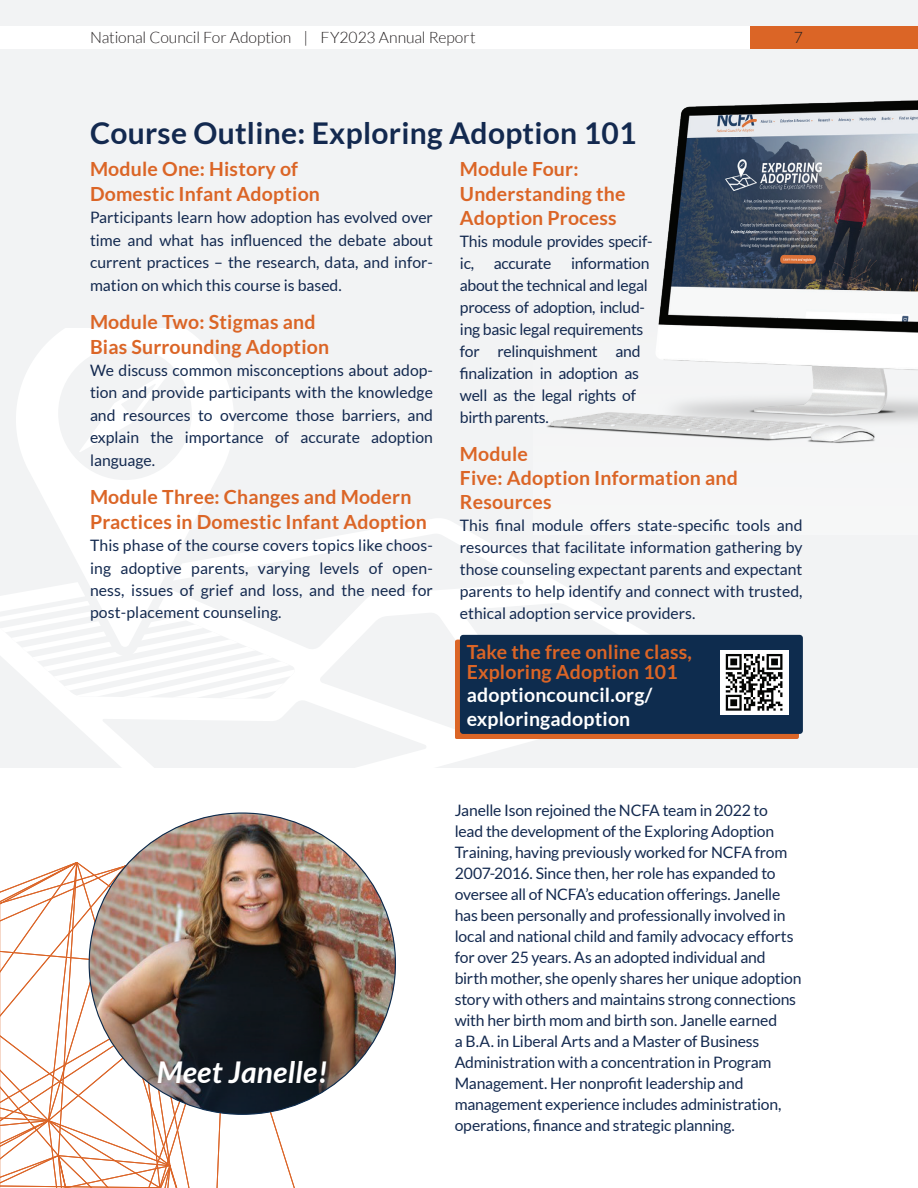
<style>
.page{position:relative;width:918px;height:1188px;background:#fff}
.page>*{position:absolute;margin:0;border:0;box-sizing:border-box;transform-origin:0 0}
.t1{font:700 30px "Lato";letter-spacing:.01em;color:#13294f}
.t2{font:italic 700 30px "Lato";letter-spacing:.01em;color:#fff}
.t3{font:700 19.5px/24.3px "Lato";letter-spacing:.01em;color:#db6526}
.t4{font:700 19.5px/23.4px "Lato";letter-spacing:.01em;color:#fff}
.t5{font:15.75px/21px "Lato";letter-spacing:-.015em;color:#13294f;text-align:justify}
.t6{font:300 15.75px "Lato";letter-spacing:-.005em;color:#231f20}
</style>
<div class="page">
<div style="left:0;top:0;width:918px;height:768px;background:#f2f3f4"></div>
<svg style="left:0;top:519px;width:732px;height:249px"></svg>
<svg style="left:0;top:601px;width:295px;height:97px"></svg>
<svg style="left:16px;top:328px;width:218px;height:320px;fill:#fff"></svg>
<img style="left:534px;top:100px;width:384px;height:434px">
<svg style="left:0;top:862px;width:396px;height:326px"></svg>
<img style="left:89px;top:814px;width:306px;height:300px">
<img style="left:0;top:904px;width:1px;height:284px">
<div style="left:455px;top:640px;width:343px;height:99px;background:#db6526"></div>
<div style="left:460px;top:635px;width:343px;height:99px;background:#0e2c4e;border-radius:3px"></div>
<div style="left:720px;top:650px;width:69px;height:65px;background:#fff"></div>
<svg style="left:726px;top:654px;width:56px;height:57px"></svg>
<div style="left:749px;top:26px;width:169px;height:23px;background:#db6526"></div>
<div style="left:0;top:26px;width:749px;height:23px;background:#fff"></div>
<p class="t6" style="left:90px;top:29px;width:387px">National Council For Adoption | FY2023 Annual Report</p>
<p class="t6" style="left:794px;top:29px;width:11px">7</p>
<h1 class="t1" style="left:90px;top:116px;width:548px">Course Outline: Exploring Adoption 101</h1>
<p class="t3" style="left:90px;top:156px;width:232px;line-height:24.8px">Module One: History of<br>Domestic Infant Adoption</p>
<p class="t5" style="left:90px;top:206px;width:344px;line-height:22.4px">Participants learn how adoption has evolved over time and what has influenced the debate about current practices – the research, data, and infor&shy;mation on which this course is based.</p>
<p class="t3" style="left:90px;top:309px;width:241px;line-height:24.8px">Module Two: Stigmas and<br>Bias Surrounding Adoption</p>
<p class="t5" style="left:90px;top:359px;width:344px;line-height:22.4px">We discuss common misconceptions about adop&shy;tion and provide participants with the knowledge and resources to overcome those barriers, and explain the importance of accurate adoption language.</p>
<p class="t3" style="left:90px;top:484px;width:338px;line-height:24.8px">Module Three: Changes and Modern<br>Practices in Domestic Infant Adoption</p>
<p class="t5" style="left:90px;top:534px;width:344px;line-height:22.4px">This phase of the course covers topics like choos&shy;ing adoptive parents, varying levels of open&shy;ness, issues of grief and loss, and the need for post-placement counseling.</p>
<p class="t3" style="left:460px;top:157px;width:167px">Module Four:<br>Understanding the<br>Adoption Process</p>
<p class="t5" style="left:460px;top:230px;width:194px;line-height:21.9px">This module provides specif&shy;ic,</p>
<p class="t5" style="left:460px;top:252px;width:191px;line-height:21.9px;text-align:left;text-indent:111px">information about the technical and legal process of adoption, includ&shy;ing basic legal requirements for relinquishment and finalization in adoption as well as the legal rights of birth parents.</p>
<p class="t3" style="left:460px;top:441px;width:279px">Module<br>Five: Adoption Information and<br>Resources</p>
<p class="t5" style="left:460px;top:514px;width:344px;line-height:21.9px">This final module offers state-specific tools and resources that facilitate information gathering by those counseling expectant parents and expectant parents to help identify and connect with trusted, ethical adoption service providers.</p>
<p class="t5" style="left:494px;top:253px;width:59px">accurate</p>
<p class="t3" style="left:467px;top:641px;width:227px;line-height:20.4px">Take the free online class,<br>Exploring Adoption 101</p>
<p class="t4" style="left:467px;top:683px;width:187px">adoptioncouncil.org/ exploringadoption</p>
<h1 class="t2" style="left:157px;top:1055px;width:173px">Meet Janelle!</h1>
<p class="t5" style="left:455px;top:800px;width:348px;text-align:left">Janelle Ison rejoined the NCFA team in 2022 to<br>lead the development of the Exploring Adoption Training, having previously worked for NCFA from 2007-2016. Since then, her role has expanded to oversee all of NCFA’s education offerings. Janelle has been personally and professionally involved in local and national child and family advocacy efforts for over 25 years. As an adopted individual and birth mother, she openly shares her unique adoption story with others and maintains strong connections with her birth mom and birth son. Janelle earned<br>a B.A. in Liberal Arts and a Master of Business Administration with a concentration in Program Management. Her nonprofit leadership and management experience includes administration, operations, finance and strategic planning.</p>
</div>
